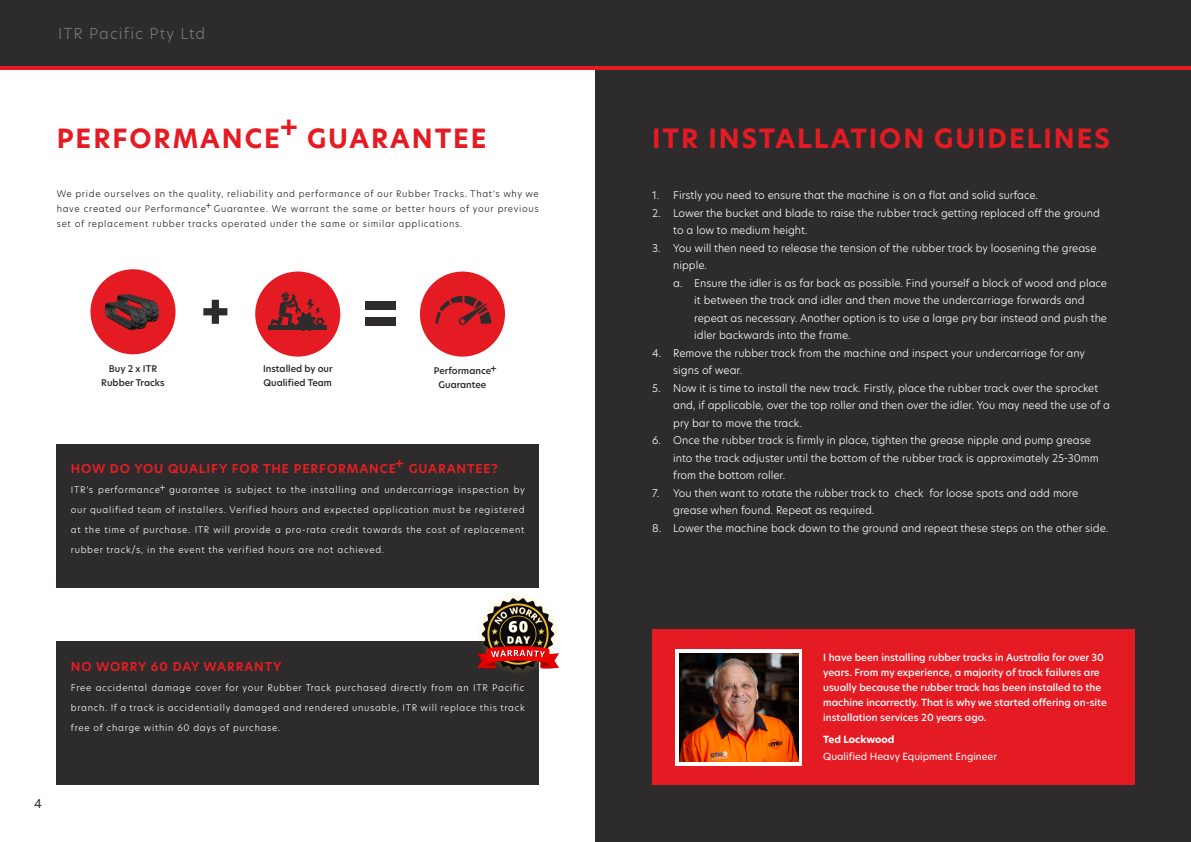
<style>
.page{position:relative;width:1191px;height:842px;background:#fff}
.page>*{position:absolute;margin:0;border:0;box-sizing:border-box;transform-origin:0 0}
.t1{font:700 26px "New Hero";letter-spacing:.075em;color:#e51b24}
.t2{font:300 15px "New Hero";letter-spacing:.075em;color:#777879}
.t3{font:600 12px "New Hero";letter-spacing:.075em;color:#ee1d23}
.t4{font:12px "New Hero";color:#212429}
.t5{font:300 10.5px/17.5px "New Hero";color:#fff}
.t6{font:500 9.7px/15.1px "New Hero";color:#fff}
.t7{font:9.7px "New Hero";color:#fff}
.t8{font:700 9.7px "New Hero";color:#fff}
.t9{font:500 9.1px/14.1px "New Hero";color:#231f20;text-align:center}
.t10{font:300 9px "New Hero";letter-spacing:.075em;color:#fff}
.t11{font:300 9px/15px "New Hero";letter-spacing:.075em;color:#231f20;text-align:justify}
</style>
<div class="page">
<div style="left:595px;top:68px;width:596px;height:774px;background:#2e2b2c"></div>
<div style="left:0;top:0;width:1191px;height:66px;background:#2e2b2c"></div>
<hr style="left:0;top:66px;width:1191px;height:3px;background:#e51b24">
<div style="left:652px;top:629px;width:482px;height:156px;background:#e51b24"></div>
<svg style="left:675px;top:649px;width:126px;height:116px;background:#efe4de"></svg>
<img style="left:679px;top:653px;width:119px;height:108px">
<div style="left:90px;top:269px;width:85px;height:85px;background:#e51b24;border-radius:50%"></div>
<div style="left:255px;top:272px;width:85px;height:85px;background:#e51b24;border-radius:50%"></div>
<div style="left:420px;top:272px;width:85px;height:85px;background:#e51b24;border-radius:50%"></div>
<svg style="left:203px;top:300px;width:24px;height:24px"></svg>
<div style="left:365px;top:318px;width:30px;height:8px;background:#2e2b2c"></div>
<div style="left:365px;top:302px;width:30px;height:8px;background:#2e2b2c"></div>
<div style="left:57px;top:642px;width:482px;height:143px;background:#2e2b2c"></div>
<div style="left:57px;top:444px;width:482px;height:143px;background:#2e2b2c"></div>
<svg style="left:435px;top:296px;width:56px;height:30px"></svg>
<hr style="left:268px;top:325px;width:59px;height:4px;background:#2e2b2c">
<svg style="left:270px;top:292px;width:55px;height:39px"></svg>
<img style="left:117px;top:294px;width:42px;height:28px">
<img style="left:105px;top:298px;width:46px;height:33px">
<img style="left:477px;top:595px;width:82px;height:77px">
<p class="t2" style="left:58px;top:23px;width:149px">ITR Pacific Pty Ltd</p>
<p class="t1" style="left:280px;top:110px;width:19px">+</p>
<p class="t1" style="left:57px;top:121px;width:431px">PERFORMANCE GUARANTEE</p>
<p class="t11" style="left:57px;top:186px;width:483px">We pride ourselves on the quality, reliability and performance of our Rubber Tracks. That’s why we have created our Performance Guarantee. We warrant the same or better hours of your previous set of replacement rubber tracks operated under the same or similar applications.</p>
<p class="t11" style="left:205px;top:198px;width:8px">+</p>
<p class="t9" style="left:101px;top:361px;width:65px">Buy 2 x ITR<br>Rubber Tracks</p>
<p class="t9" style="left:263px;top:361px;width:71px;text-align:left">Installed by our<br>Qualified Team</p>
<p class="t9" style="left:434px;top:363px;width:59px">Performance<br>Guarantee</p>
<p class="t9" style="left:490px;top:361px;width:8px">+</p>
<p class="t3" style="left:395px;top:455px;width:10px">+</p>
<p class="t3" style="left:71px;top:460px;width:428px">HOW DO YOU QUALIFY FOR THE PERFORMANCE GUARANTEE?</p>
<p class="t10" style="left:71px;top:484px;width:455px">ITR’s performance guarantee is subject to the installing and undercarriage inspection by</p>
<p class="t10" style="left:71px;top:504px;width:455px">our qualified team of installers. Verified hours and expected application must be registered</p>
<p class="t10" style="left:71px;top:524px;width:455px">at the time of purchase. ITR will provide a pro-rata credit towards the cost of replacement</p>
<p class="t10" style="left:71px;top:544px;width:315px">rubber track/s, in the event the verified hours are not achieved.</p>
<p class="t10" style="left:159px;top:481px;width:8px">+</p>
<p class="t4" style="left:34px;top:795px;width:9px">4</p>
<p class="t3" style="left:71px;top:658px;width:212px">NO WORRY 60 DAY WARRANTY</p>
<p class="t10" style="left:71px;top:681px;width:455px">Free accidental damage cover for your Rubber Track purchased directly from an ITR Pacific</p>
<p class="t10" style="left:71px;top:701px;width:455px">branch. If a track is accidentially damaged and rendered unusable, ITR will replace this track</p>
<p class="t10" style="left:71px;top:721px;width:211px">free of charge within 60 days of purchase.</p>
<p class="t1" style="left:652px;top:121px;width:459px">ITR INSTALLATION GUIDELINES</p>
<p class="t5" style="left:652px;top:186px;width:387px">1. Firstly you need to ensure that the machine is on a flat and solid surface.</p>
<p class="t5" style="left:673px;top:204px;width:428px;text-indent:-21px">2. Lower the bucket and blade to raise the rubber track getting replaced off the ground to a low to medium height.</p>
<p class="t5" style="left:652px;top:239px;width:446px">3. You will then need to release the tension of the rubber track by loosening the grease</p>
<p class="t5" style="left:673px;top:256px;width:35px">nipple.</p>
<p class="t5" style="left:673px;top:274px;width:435px">a. Ensure the idler is as far back as possible. Find yourself a block of wood and place</p>
<p class="t5" style="left:694px;top:291px;width:392px">it between the track and idler and then move the undercarriage forwards and</p>
<p class="t5" style="left:694px;top:309px;width:414px">repeat as necessary. Another option is to use a large pry bar instead and push the</p>
<p class="t5" style="left:694px;top:326px;width:158px">idler backwards into the frame.</p>
<p class="t5" style="left:673px;top:344px;width:413px;text-indent:-21px">4. Remove the rubber track from the machine and inspect your undercarriage for any signs of wear.</p>
<p class="t5" style="left:673px;top:379px;width:438px;text-indent:-21px">5. Now it is time to install the new track. Firstly, place the rubber track over the sprocket and, if applicable, over the top roller and then over the idler. You may need the use of a pry bar to move the track.</p>
<p class="t5" style="left:673px;top:431px;width:427px;text-indent:-21px">6. Once the rubber track is firmly in place, tighten the grease nipple and pump grease into the track adjuster until the bottom of the rubber track is approximately 25-30mm from the bottom roller.</p>
<p class="t5" style="left:673px;top:484px;width:406px;text-indent:-21px">7. You then want to rotate the rubber track to check for loose spots and add more grease when found. Repeat as required.</p>
<p class="t5" style="left:652px;top:519px;width:458px">8. Lower the machine back down to the ground and repeat these steps on the other side.</p>
<p class="t6" style="left:823px;top:649px;width:285px">I have been installing rubber tracks in Australia for over 30 years. From my experience, a majority of track failures are usually because the rubber track has been installed to the machine incorrectly. That is why we started offering on-site installation services 20 years ago.</p>
<p class="t8" style="left:823px;top:733px;width:73px">Ted Lockwood</p>
<p class="t7" style="left:823px;top:749px;width:175px">Qualified Heavy Equipment Engineer</p>
</div>
